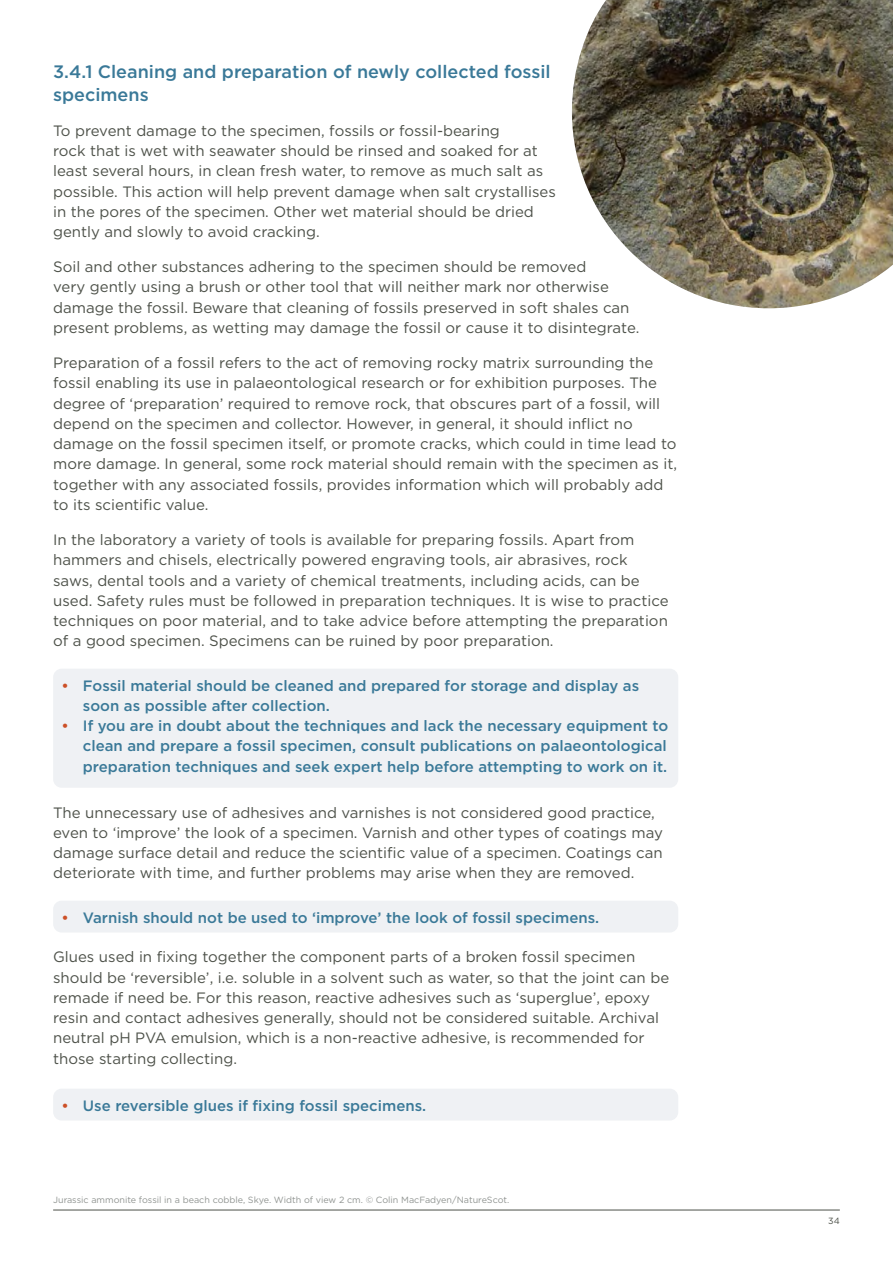
<style>
.page{position:relative;width:893px;height:1263px;background:#fff}
.page>*{position:absolute;margin:0;border:0;box-sizing:border-box;transform-origin:0 0}
.Heading_3{font:500 18px/22.5px "Gotham";color:#3a7998}
.Paragraph{font:15px/20.2px "Gotham";color:#4d5149}
.List__Bulleted_Highlight{font:500 15px/20.2px "Gotham";color:#3a7998}
.t1{font:9px "Gotham";color:#909491}
.t2{font:9px "Gotham";color:#4d5149}
.s1{color:#cc5027}
</style>
<div class="page">
<hr style="left:53px;top:1210px;width:787px;height:1px;background:#4d5149">
<div style="left:53px;top:669px;width:625px;height:119px;background:#eff1f4;border-radius:9px"></div>
<div style="left:53px;top:901px;width:625px;height:31px;background:#eff1f4;border-radius:9px"></div>
<div style="left:53px;top:1089px;width:625px;height:31px;background:#eff1f4;border-radius:9px"></div>
<img style="left:572px;top:0;width:321px;height:308px">
<h4 class="Heading_3" style="left:53px;top:60px;width:499px">3.4.1 Cleaning and preparation of newly collected fossil specimens</h4>
<p class="Paragraph" style="left:53px;top:120px;width:504px">To prevent damage to the specimen, fossils or fossil-bearing<br>rock that is wet with seawater should be rinsed and soaked for at least several hours, in clean fresh water, to remove as much salt as possible. This action will help prevent damage when salt crystallises in the pores of the specimen. Other wet material should be dried gently and slowly to avoid cracking.</p>
<p class="Paragraph" style="left:53px;top:256px;width:588px">Soil and other substances adhering to the specimen should be removed<br>very gently using a brush or other tool that will neither mark nor otherwise damage the fossil. Beware that cleaning of fossils preserved in soft shales can present problems, as wetting may damage the fossil or cause it to disintegrate.</p>
<p class="Paragraph" style="left:53px;top:352px;width:626px">Preparation of a fossil refers to the act of removing rocky matrix surrounding the fossil enabling its use in palaeontological research or for exhibition purposes. The degree of ‘preparation’ required to remove rock, that obscures part of a fossil, will depend on the specimen and collector. However, in general, it should inflict no damage on the fossil specimen itself, or promote cracks, which could in time lead to more damage. In general, some rock material should remain with the specimen as it, together with any associated fossils, provides information which will probably add to its scientific value.</p>
<p class="Paragraph" style="left:53px;top:529px;width:617px">In the laboratory a variety of tools is available for preparing fossils. Apart from hammers and chisels, electrically powered engraving tools, air abrasives, rock saws, dental tools and a variety of chemical treatments, including acids, can be used. Safety rules must be followed in preparation techniques. It is wise to practice techniques on poor material, and to take advice before attempting the preparation of a good specimen. Specimens can be ruined by poor preparation.</p>
<p class="List__Bulleted_Highlight" style="left:83px;top:675px;width:558px;text-indent:-21px"><span class="s1">•</span> Fossil material should be cleaned and prepared for storage and display as soon as possible after collection.</p>
<p class="List__Bulleted_Highlight" style="left:83px;top:715px;width:587px;text-align:justify;text-indent:-21px"><span class="s1">•</span> If you are in doubt about the techniques and lack the necessary equipment to clean and prepare a fossil specimen, consult publications on palaeontological preparation techniques and seek expert help before attempting to work on it.</p>
<p class="Paragraph" style="left:53px;top:802px;width:611px">The unnecessary use of adhesives and varnishes is not considered good practice, even to ‘improve’ the look of a specimen. Varnish and other types of coatings may damage surface detail and reduce the scientific value of a specimen. Coatings can deteriorate with time, and further problems may arise when they are removed.</p>
<p class="List__Bulleted_Highlight" style="left:62px;top:907px;width:539px"><span class="s1">•</span> Varnish should not be used to ‘improve’ the look of fossil specimens.</p>
<p class="Paragraph" style="left:53px;top:946px;width:618px">Glues used in fixing together the component parts of a broken fossil specimen should be ‘reversible’, i.e. soluble in a solvent such as water, so that the joint can be remade if need be. For this reason, reactive adhesives such as ‘superglue’, epoxy resin and contact adhesives generally, should not be considered suitable. Archival neutral pH PVA emulsion, which is a non-reactive adhesive, is recommended for those starting collecting.</p>
<p class="List__Bulleted_Highlight" style="left:62px;top:1095px;width:366px"><span class="s1">•</span> Use reversible glues if fixing fossil specimens.</p>
<p class="t1" style="left:53px;top:1194px;width:458px">Jurassic ammonite fossil in a beach cobble, Skye. Width of view 2 cm. © Colin MacFadyen/NatureScot.</p>
<p class="t2" style="left:828px;top:1215px;width:13px">34</p>
</div>
